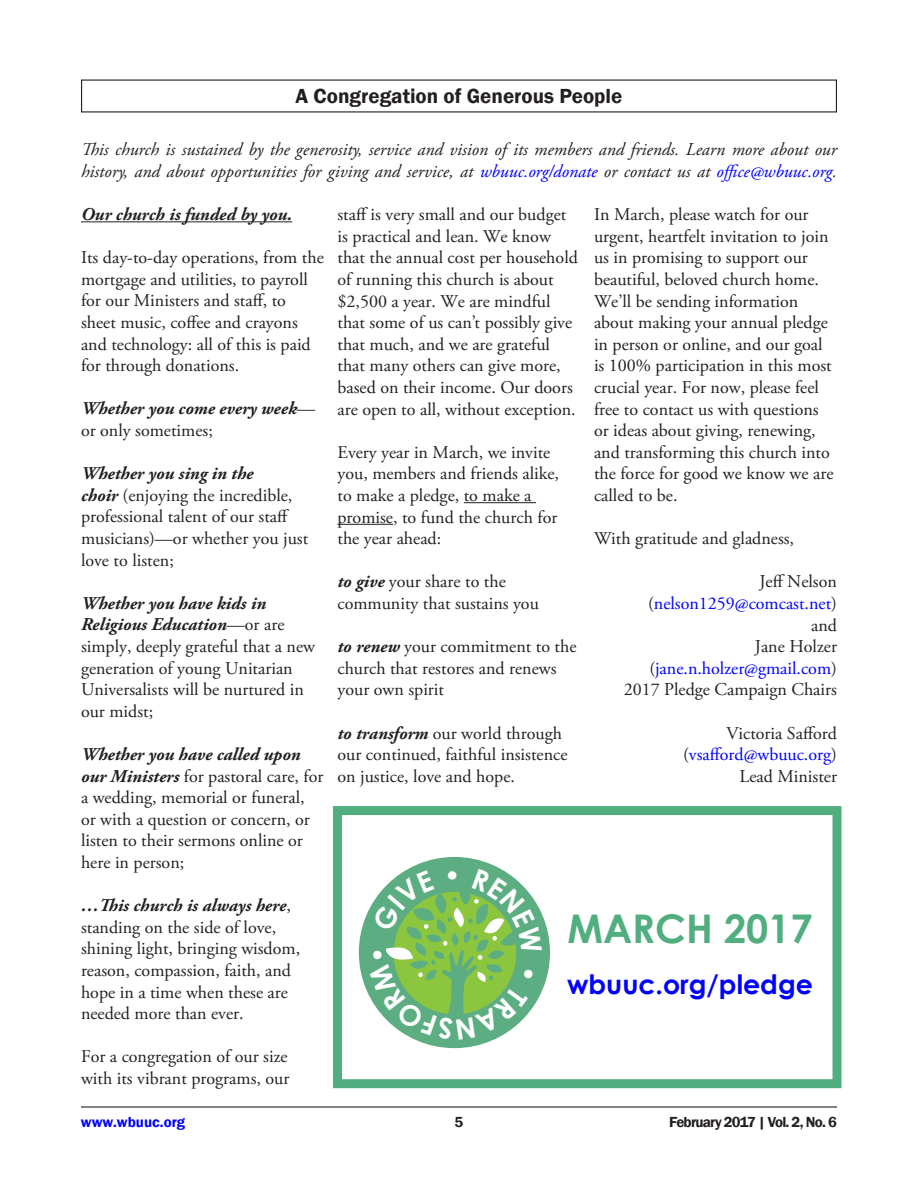
<style>
.page{position:relative;width:918px;height:1188px;background:#fff}
.page>*{position:absolute;margin:0;border:0;box-sizing:border-box;transform-origin:0 0}
.Monthly_Pull_Quote{font:700 39.6px "Century Gothic";color:#51ae7e}
.Monthly_Pull_Quote-2{font:700 26.85px "Century Gothic";color:#00f}
.t1{font:600 21px "Franklin Gothic";color:#231f20}
.t2{font:18px/21.6px "Adobe Garamond Pro";color:#231f20}
.t3{font:italic 18px/21.6px "Adobe Garamond Pro";color:#231f20}
.t4{font:18px "Adobe Garamond Pro";color:#00f}
.t5{font:italic 700 18px/21.6px "Adobe Garamond Pro";color:#231f20}
.t6{font:600 15px "Franklin Gothic";letter-spacing:-.05em;color:#231f20}
.t7{font:600 15px "Franklin Gothic";color:#00f}
.s1{color:#00f}
.s2{font-weight:400}
.s3{font-weight:400;font-style:normal}
.s4{font-weight:700;font-style:italic}
.s5{color:#231f20}
</style>
<div class="page">
<hr style="left:81px;top:1106px;width:756px;height:2px;background:#231f20">
<hr style="left:464px;top:502px;width:72px;height:1px;background:#231f20">
<hr style="left:338px;top:524px;width:55px;height:1px;background:#231f20">
<hr style="left:81px;top:221px;width:211px;height:1px;background:#231f20">
<div style="left:333px;top:806px;width:509px;height:282px;border:9px solid #51ae7e"></div>
<div style="left:359px;top:857px;width:191px;height:191px;background:#5cad81;border-radius:50%"></div>
<svg style="left:369px;top:869px;width:173px;height:171px"></svg>
<p class="t1" style="left:296px;top:83px;width:328px">A Congregation of Generous People</p>
<p class="t3" style="left:81px;top:139px;width:758px">This church is sustained by the generosity, service and vision of its members and friends. Learn more about our history, and about opportunities for giving and service, at <span class="s1">wbuuc.org/donate</span> or contact us at <span class="s1">office@wbuuc.org</span>.</p>
<p class="t5" style="left:81px;top:204px;width:213px">Our church is funded by you.</p>
<p class="t2" style="left:81px;top:247px;width:244px">Its day-to-day operations, from the mortgage and utilities, to payroll for our Ministers and staff, to sheet music, coffee and crayons and technology: all of this is paid for through donations.</p>
<p class="t5" style="left:81px;top:398px;width:235px">Whether you come every week<span class="s2">— </span><span class="s3">or only sometimes;</span></p>
<p class="t2" style="left:81px;top:463px;width:229px"><span class="s4">Whether you sing in the<br>choir</span> (enjoying the incredible, professional talent of our staff musicians)—or whether you just love to listen;</p>
<p class="t2" style="left:81px;top:593px;width:236px"><span class="s4">Whether you have kids in<br>Religious Education</span>—or are simply, deeply grateful that a new generation of young Unitarian<br>Universalists will be nurtured in our midst;</p>
<p class="t2" style="left:81px;top:744px;width:244px"><span class="s4">Whether you have called upon our Ministers</span> for pastoral care, for a wedding, memorial or funeral, or with a question or concern, or listen to their sermons online or here in person;</p>
<p class="t2" style="left:81px;top:895px;width:221px"><span class="s4">…This church is always here</span>, standing on the side of love, shining light, bringing wisdom, reason, compassion, faith, and hope in a time when these are needed more than ever.</p>
<p class="t2" style="left:81px;top:1047px;width:210px">For a congregation of our size with its vibrant programs, our</p>
<p class="t2" style="left:338px;top:204px;width:242px">staff is very small and our budget is practical and lean. We know that the annual cost per household of running this church is about $2,500 a year. We are mindful that some of us can’t possibly give that much, and we are grateful that many others can give more, based on their income. Our doors are open to all, without exception.</p>
<p class="t2" style="left:338px;top:442px;width:223px">Every year in March, we invite you, members and friends alike, to make a pledge, to make a promise, to fund the church for the year ahead:</p>
<p class="t2" style="left:338px;top:571px;width:203px"><span class="s4">to give</span> your share to the community that sustains you</p>
<p class="t2" style="left:338px;top:636px;width:241px"><span class="s4">to renew</span> your commitment to the church that restores and renews your own spirit</p>
<p class="t2" style="left:338px;top:723px;width:232px"><span class="s4">to transform</span> our world through our continued, faithful insistence on justice, love and hope.</p>
<p class="t2" style="left:594px;top:204px;width:241px">In March, please watch for our urgent, heartfelt invitation to join us in promising to support our beautiful, beloved church home.<br>We’ll be sending information about making your annual pledge in person or online, and our goal is 100% participation in this most crucial year. For now, please feel free to contact us with questions or ideas about giving, renewing, and transforming this church into the force for good we know we are called to be.</p>
<p class="t2" style="left:594px;top:528px;width:202px">With gratitude and gladness,</p>
<p class="t2" style="left:759px;top:571px;width:79px">Jeff Nelson</p>
<p class="t4" style="left:648px;top:592px;width:190px"><span class="s5">(</span>nelson1259@comcast.net<span class="s5">)</span></p>
<p class="t2" style="left:811px;top:615px;width:27px">and</p>
<p class="t2" style="left:755px;top:636px;width:84px">Jane Holzer</p>
<p class="t4" style="left:649px;top:657px;width:189px"><span class="s5">(</span>jane.n.holzer@gmail.com<span class="s5">)</span></p>
<p class="t2" style="left:624px;top:679px;width:215px">2017 Pledge Campaign Chairs</p>
<p class="t2" style="left:726px;top:723px;width:112px">Victoria Safford</p>
<p class="t4" style="left:683px;top:744px;width:155px"><span class="s5">(</span>vsafford@wbuuc.org<span class="s5">)</span></p>
<p class="t2" style="left:739px;top:766px;width:99px">Lead Minister</p>
<p class="Monthly_Pull_Quote" style="left:567px;top:899px;width:247px">MARCH 2017</p>
<p class="Monthly_Pull_Quote-2" style="left:567px;top:964px;width:247px">wbuuc.org/pledge</p>
<p class="t7" style="left:81px;top:1113px;width:106px">www.wbuuc.org</p>
<p class="t6" style="left:455px;top:1112px;width:10px">5</p>
<p class="t6" style="left:669px;top:1113px;width:169px">February 2017 | Vol. 2, No. 6</p>
</div>
